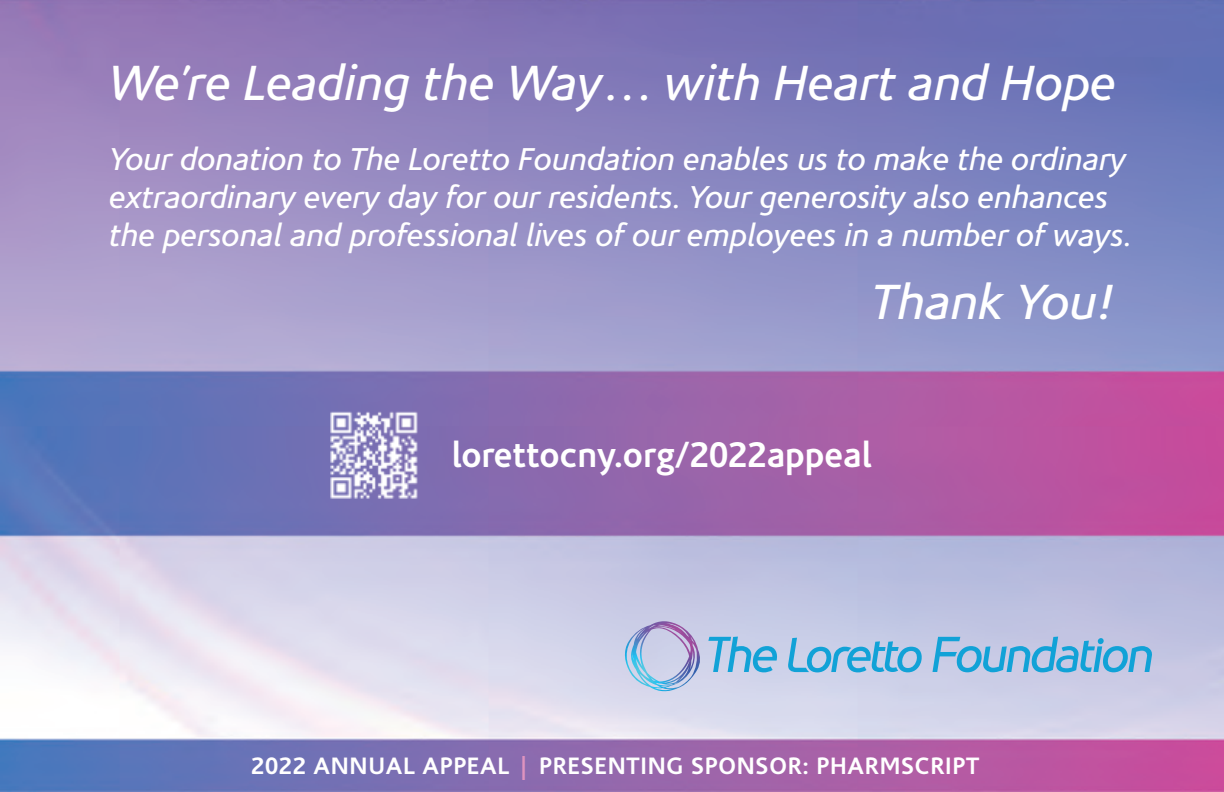
<style>
.page{position:relative;width:1224px;height:792px;background:#fff}
.page>*{position:absolute;margin:0;border:0;box-sizing:border-box;transform-origin:0 0}
.t1{font:italic 50px "Corisande";color:#fff}
.t2{font:700 36px "Corisande";color:#fff}
.t3{font:italic 32px/38px "Corisande";color:#fff}
.t4{font:700 24px "Corisande";letter-spacing:.03em;color:#fff}
.s1{color:#de93bf}
</style>
<div class="page">
<img style="left:0;top:0;width:1224px;height:792px">
<img style="left:623px;top:621px;width:78px;height:72px">
<svg style="left:787px;top:638px;width:136px;height:34px"></svg>
<svg style="left:932px;top:637px;width:221px;height:35px"></svg>
<svg style="left:708px;top:637px;width:70px;height:35px"></svg>
<img style="left:325px;top:405px;width:100px;height:101px">
<h1 class="t1" style="left:109px;top:56px;width:1008px">We’re Leading the Way… with Heart and Hope</h1>
<p class="t3" style="left:109px;top:141px;width:1024px">Your donation to The Loretto Foundation enables us to make the ordinary extraordinary every day for our residents. Your generosity also enhances the personal and professional lives of our employees in a number of ways.</p>
<h1 class="t1" style="left:872px;top:275px;width:246px">Thank You!</h1>
<p class="t2" style="left:452px;top:434px;width:421px">lorettocny.org/2022appeal</p>
<p class="t4" style="left:251px;top:752px;width:730px">2022 ANNUAL APPEAL <span class="s1">|</span> PRESENTING SPONSOR: PHARMSCRIPT</p>
</div>
